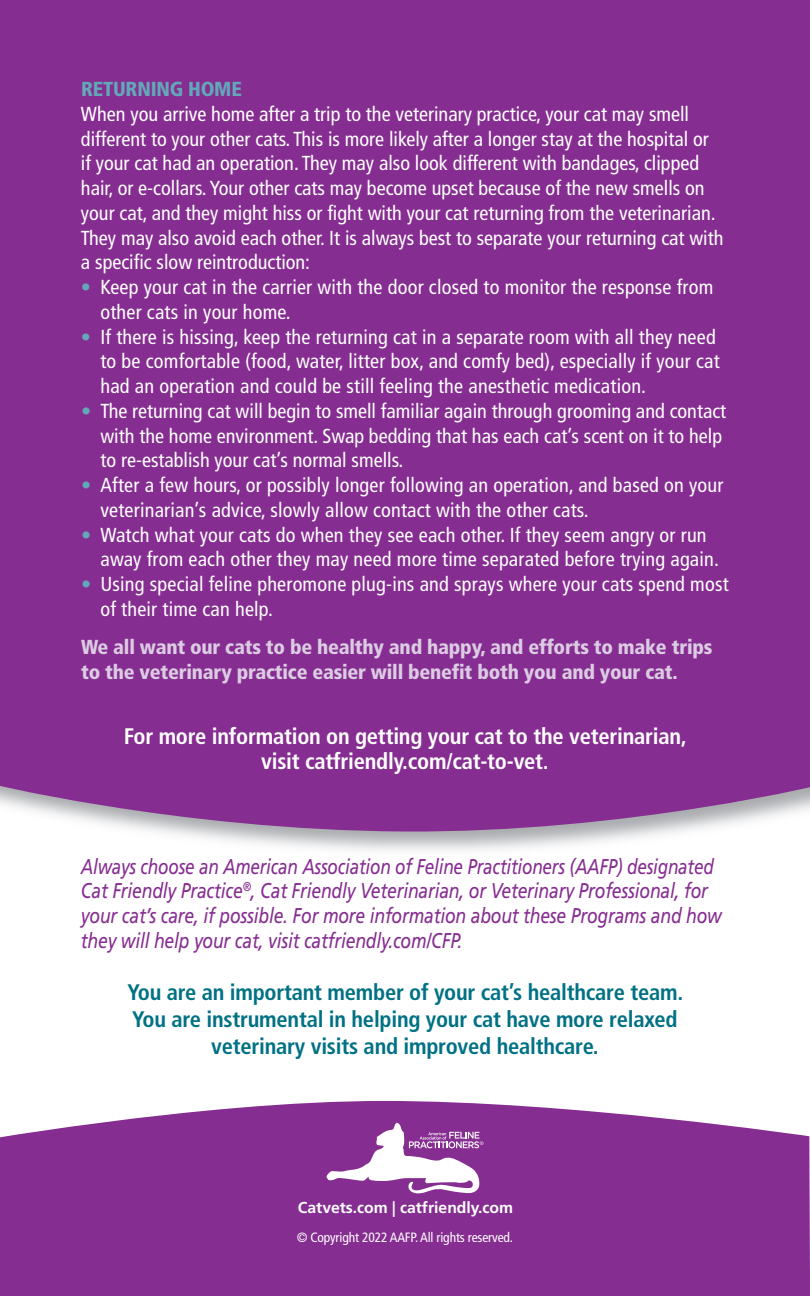
<style>
.page{position:relative;width:810px;height:1296px;background:#fff}
.page>*{position:absolute;margin:0;border:0;box-sizing:border-box;transform-origin:0 0}
.t1{font:700 condensed 22.5px/27px "Frutiger";letter-spacing:-.01em;color:#007184;text-align:center}
.t2{font:700 condensed 22.5px/24.8px "Frutiger";letter-spacing:-.01em;color:#fff;text-align:center}
.t3{font:italic 21.38px/24.8px "Frutiger";letter-spacing:-.01em;color:#862d91;scale:.8 1}
.t4{font:condensed 20.25px/24.8px "Frutiger";color:#fff}
.t5{font:900 condensed 20.25px/24.8px "Frutiger";letter-spacing:-.01em;color:#dccce3}
.t6{font:900 condensed 20.25px "Frutiger";letter-spacing:-.01em;color:#63a8b8}
.t7{font:700 15.75px "Frutiger";color:#fff}
.t8{font:condensed 13.5px "Frutiger";letter-spacing:-.01em;color:#fff}
.s1{color:#63a8b8}
</style>
<div class="page">
<div style="left:0;top:0;width:810px;height:833px;background:#862d91"></div>
<svg style="left:0;top:1101px;width:810px;height:195px;background:#8e3c99"></svg>
<svg style="left:327px;top:1123px;width:156px;height:70px"></svg>
<p class="t6" style="left:81px;top:81px;width:162px">RETURNING HOME</p>
<p class="t4" style="left:81px;top:103px;width:644px">When you arrive home after a trip to the veterinary practice, your cat may smell different to your other cats. This is more likely after a longer stay at the hospital or if your cat had an operation. They may also look different with bandages, clipped hair, or e-collars. Your other cats may become upset because of the new smells on your cat, and they might hiss or fight with your cat returning from the veterinarian.<br>They may also avoid each other. It is always best to separate your returning cat with a specific slow reintroduction:</p>
<p class="t4" style="left:100px;top:276px;width:614px;text-indent:-19px"><span class="s1">•</span> Keep your cat in the carrier with the door closed to monitor the response from other cats in your home.</p>
<p class="t4" style="left:100px;top:326px;width:621px;text-indent:-19px"><span class="s1">•</span> If there is hissing, keep the returning cat in a separate room with all they need to be comfortable (food, water, litter box, and comfy bed), especially if your cat had an operation and could be still feeling the anesthetic medication.</p>
<p class="t4" style="left:100px;top:400px;width:627px;text-indent:-19px"><span class="s1">•</span> The returning cat will begin to smell familiar again through grooming and contact with the home environment. Swap bedding that has each cat’s scent on it to help to re-establish your cat’s normal smells.</p>
<p class="t4" style="left:100px;top:474px;width:625px;text-indent:-19px"><span class="s1">•</span> After a few hours, or possibly longer following an operation, and based on your veterinarian’s advice, slowly allow contact with the other cats.</p>
<p class="t4" style="left:100px;top:524px;width:620px;text-indent:-19px"><span class="s1">•</span> Watch what your cats do when they see each other. If they seem angry or run away from each other they may need more time separated before trying again.</p>
<p class="t4" style="left:100px;top:573px;width:630px;text-indent:-19px"><span class="s1">•</span> Using special feline pheromone plug-ins and sprays where your cats spend most of their time can help.</p>
<p class="t5" style="left:81px;top:636px;width:633px">We all want our cats to be healthy and happy, and efforts to make trips to the veterinary practice easier will benefit both you and your cat.</p>
<p class="t2" style="left:124px;top:726px;width:564px">For more information on getting your cat to the veterinarian, visit catfriendly.com/cat-to-vet.</p>
<p class="t3" style="left:81px;top:856px;width:803px">Always choose an American Association of Feline Practitioners (AAFP) designated Cat Friendly Practice<sup>®</sup>, Cat Friendly Veterinarian, or Veterinary Professional, for your cat’s care, if possible. For more information about these Programs and how they will help your cat, visit catfriendly.com/CFP.</p>
<p class="t1" style="left:128px;top:980px;width:557px">You are an important member of your cat’s healthcare team.<br>You are instrumental in helping your cat have more relaxed veterinary visits and improved healthcare.</p>
<p class="t7" style="left:298px;top:1202px;width:217px">Catvets.com | catfriendly.com</p>
<p class="t8" style="left:297px;top:1232px;width:218px">© Copyright 2022 AAFP.All rights reserved.</p>
</div>
